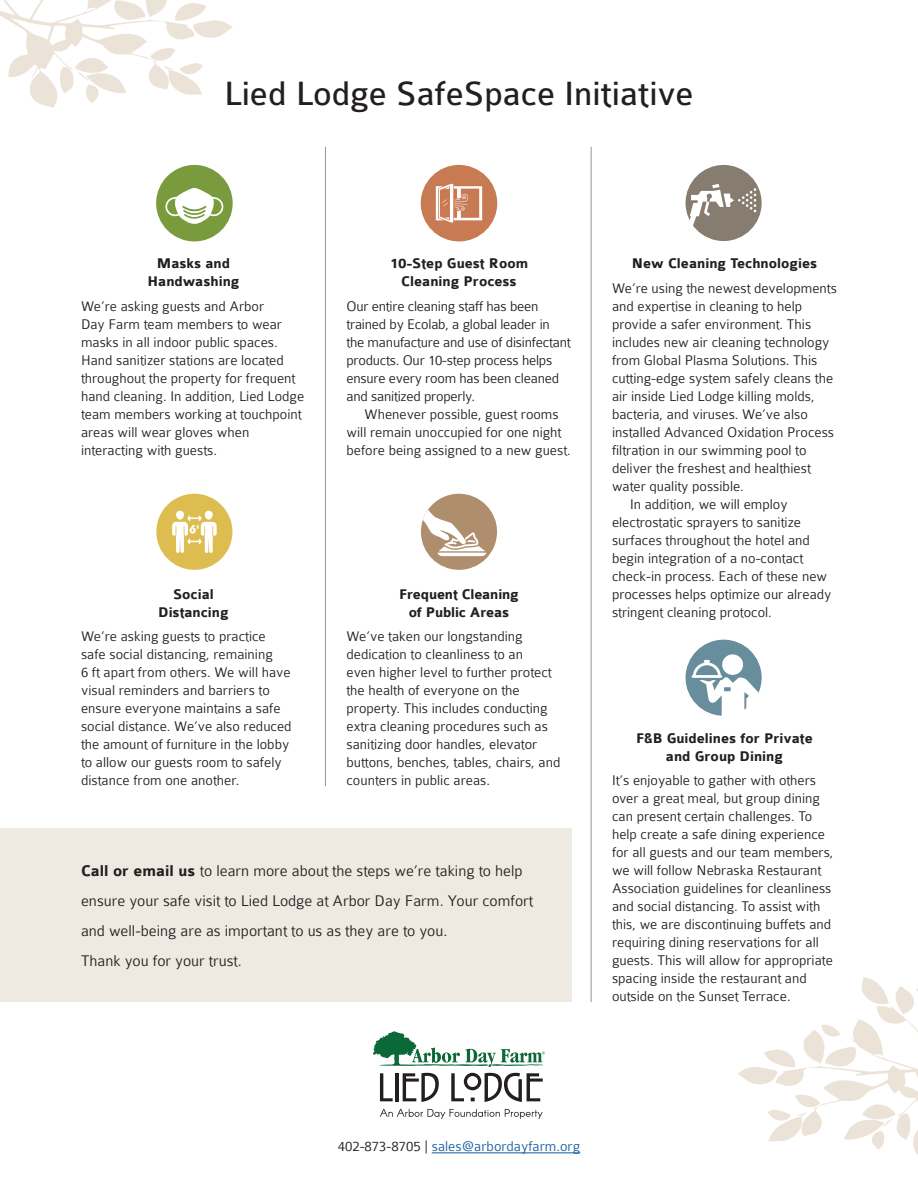
<style>
.page{position:relative;width:918px;height:1188px;background:#fff}
.page>*{position:absolute;margin:0;border:0;box-sizing:border-box;transform-origin:0 0}
.t1{font:36px "Colaborate";color:#231f20}
.t2{font:300 16.5px/30px "Colaborate";color:#231f20}
.t3{font:300 15px/18px "Colaborate";color:#231f20}
.t4{font:700 15px/18px "Colaborate";color:#231f20;text-align:center}
.t5{font:300 15px "Colaborate";color:#175d9e}
.s1{font-weight:700}
.s2{color:#231f20}
</style>
<div class="page">
<div style="left:0;top:828px;width:572px;height:174px;background:#efeae1"></div>
<hr style="left:325px;top:147px;width:1px;height:639px;background:#939598">
<hr style="left:591px;top:147px;width:1px;height:855px;background:#939598">
<div style="left:156px;top:165px;width:77px;height:76px;background:#799b3e;border-radius:50%"></div>
<svg style="left:165px;top:188px;width:59px;height:36px"></svg>
<svg style="left:156px;top:494px;width:76px;height:76px"></svg>
<div style="left:686px;top:165px;width:76px;height:76px;background:#877c70;border-radius:50%"></div>
<svg style="left:686px;top:184px;width:70px;height:47px"></svg>
<svg style="left:421px;top:494px;width:76px;height:76px"></svg>
<div style="left:421px;top:165px;width:76px;height:76px;background:#c87b53;border-radius:50%"></div>
<svg style="left:436px;top:184px;width:46px;height:39px"></svg>
<div style="left:686px;top:640px;width:76px;height:76px;background:#688e9e;border-radius:50%"></div>
<svg style="left:722px;top:654px;width:21px;height:21px"></svg>
<svg style="left:692px;top:660px;width:67px;height:56px"></svg>
<svg style="left:738px;top:977px;width:180px;height:177px"></svg>
<svg style="left:0;top:0;width:233px;height:108px"></svg>
<svg style="left:373px;top:1031px;width:172px;height:36px"></svg>
<svg style="left:380px;top:1073px;width:13px;height:28px"></svg>
<hr style="left:395px;top:1073px;width:3px;height:28px;background:#231f20">
<svg style="left:403px;top:1073px;width:36px;height:29px"></svg>
<svg style="left:451px;top:1073px;width:92px;height:29px"></svg>
<svg style="left:380px;top:1109px;width:163px;height:10px"></svg>
<hr style="left:432px;top:1152px;width:148px;height:1px;background:#175d9e">
<h1 class="t1" style="left:224px;top:75px;width:471px">Lied Lodge SafeSpace Initiative</h1>
<p class="t4" style="left:148px;top:255px;width:93px">Masks and<br>Handwashing</p>
<p class="t3" style="left:81px;top:297px;width:225px">We’re asking guests and Arbor<br>Day Farm team members to wear masks in all indoor public spaces.<br>Hand sanitizer stations are located throughout the property for frequent hand cleaning. In addition, Lied Lodge team members working at touchpoint areas will wear gloves when interacting with guests.</p>
<p class="t4" style="left:390px;top:255px;width:140px">10-Step Guest Room<br>Cleaning Process</p>
<p class="t3" style="left:346px;top:297px;width:226px">Our entire cleaning staff has been trained by Ecolab, a global leader in the manufacture and use of disinfectant products. Our 10-step process helps ensure every room has been cleaned and sanitized properly.</p>
<p class="t3" style="left:346px;top:405px;width:226px;text-indent:18px">Whenever possible, guest rooms will remain unoccupied for one night before being assigned to a new guest.</p>
<p class="t4" style="left:158px;top:585px;width:72px">Social<br>Distancing</p>
<p class="t3" style="left:81px;top:628px;width:212px">We’re asking guests to practice safe social distancing, remaining<br>6 ft apart from others. We will have visual reminders and barriers to ensure everyone maintains a safe social distance. We’ve also reduced the amount of furniture in the lobby to allow our guests room to safely distance from one another.</p>
<p class="t4" style="left:399px;top:585px;width:121px">Frequent Cleaning of Public Areas</p>
<p class="t3" style="left:346px;top:628px;width:215px">We’ve taken our longstanding dedication to cleanliness to an<br>even higher level to further protect the health of everyone on the property. This includes conducting extra cleaning procedures such as sanitizing door handles, elevator buttons, benches, tables, chairs, and counters in public areas.</p>
<p class="t2" style="left:81px;top:855px;width:454px"><span class="s1">Call or email us</span> to learn more about the steps we’re taking to help ensure your safe visit to Lied Lodge at Arbor Day Farm. Your comfort and well-being are as important to us as they are to you.<br>Thank you for your trust.</p>
<p class="t4" style="left:632px;top:255px;width:187px">New Cleaning Technologies</p>
<p class="t3" style="left:612px;top:279px;width:226px">We’re using the newest developments</p>
<p class="t3" style="left:612px;top:297px;width:192px">and expertise in cleaning to help</p>
<p class="t3" style="left:612px;top:315px;width:201px">provide a safer environment. This</p>
<p class="t3" style="left:612px;top:333px;width:219px">includes new air cleaning technology</p>
<p class="t3" style="left:612px;top:351px;width:207px">from Global Plasma Solutions. This</p>
<p class="t3" style="left:612px;top:369px;width:223px">cutting-edge system safely cleans the</p>
<p class="t3" style="left:612px;top:387px;width:204px">air inside Lied Lodge killing molds,</p>
<p class="t3" style="left:612px;top:405px;width:197px">bacteria, and viruses. We’ve also</p>
<p class="t3" style="left:612px;top:423px;width:224px">installed Advanced Oxidation Process</p>
<p class="t3" style="left:612px;top:441px;width:196px">filtration in our swimming pool to</p>
<p class="t3" style="left:612px;top:459px;width:200px">deliver the freshest and healthiest</p>
<p class="t3" style="left:612px;top:477px;width:133px">water quality possible.</p>
<p class="t3" style="left:630px;top:495px;width:159px">In addition, we will employ</p>
<p class="t3" style="left:612px;top:513px;width:191px">electrostatic sprayers to sanitize</p>
<p class="t3" style="left:612px;top:531px;width:199px">surfaces throughout the hotel and</p>
<p class="t3" style="left:612px;top:549px;width:193px">begin integration of a no-contact</p>
<p class="t3" style="left:612px;top:567px;width:217px">check-in process. Each of these new</p>
<p class="t3" style="left:612px;top:585px;width:221px">processes helps optimize our already</p>
<p class="t3" style="left:612px;top:603px;width:161px">stringent cleaning protocol.</p>
<p class="t4" style="left:636px;top:729px;width:178px">F&amp;B Guidelines for Private and Group Dining</p>
<p class="t3" style="left:612px;top:772px;width:223px">It’s enjoyable to gather with others over a great meal, but group dining can present certain challenges. To help create a safe dining experience for all guests and our team members, we will follow Nebraska Restaurant Association guidelines for cleanliness and social distancing. To assist with this, we are discontinuing buffets and requiring dining reservations for all guests. This will allow for appropriate spacing inside the restaurant and outside on the Sunset Terrace.</p>
<p class="t5" style="left:338px;top:1139px;width:244px"><span class="s2">402-873-8705 |</span> sales@arbordayfarm.org</p>
</div>
